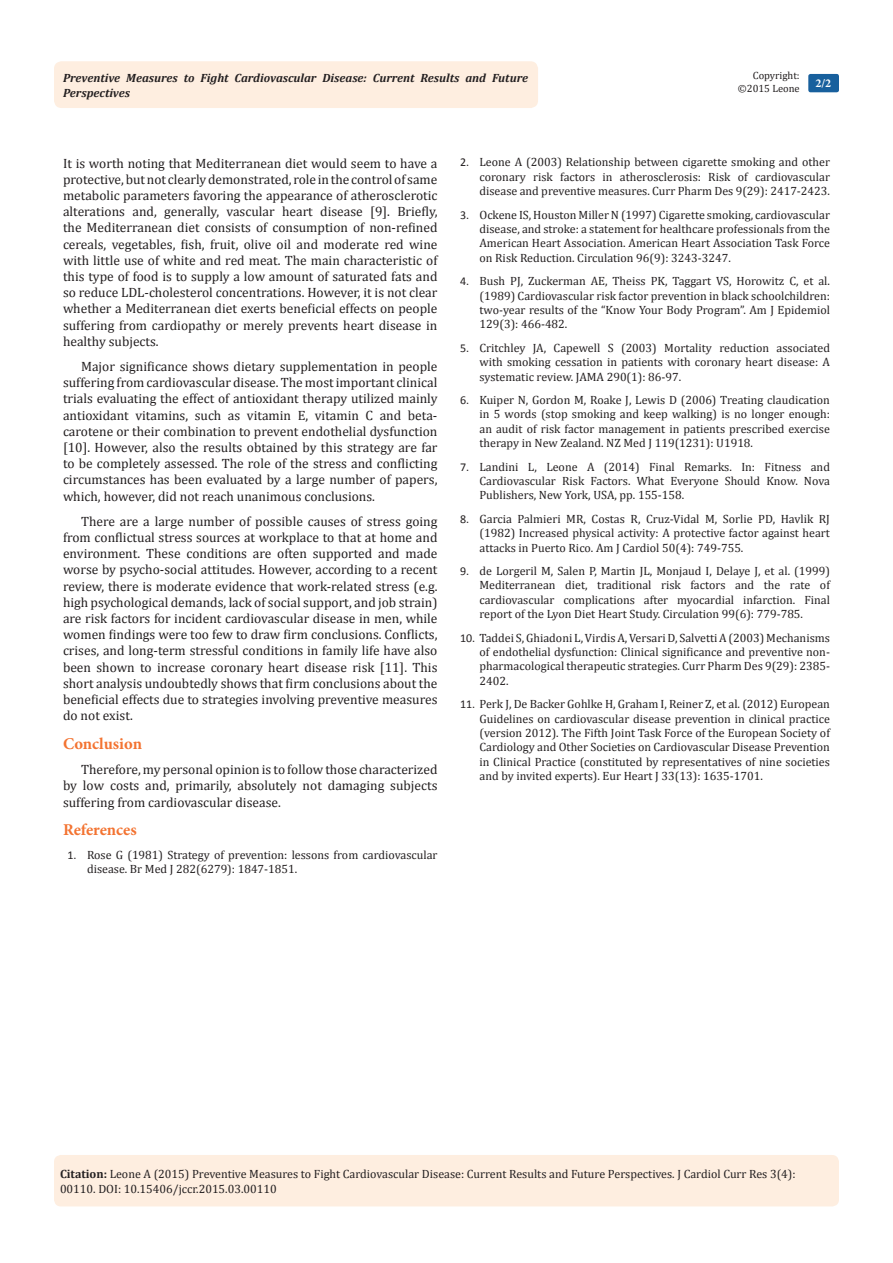
<style>
.page{position:relative;width:893px;height:1263px;background:#fff}
.page>*{position:absolute;margin:0;border:0;box-sizing:border-box;transform-origin:0 0}
.t1{font:700 16.5px "Minion Pro";letter-spacing:-.005em;color:#f37331}
.t2{font:13.5px/16.2px "Cambria";color:#231f20;text-align:justify}
.Citation{font:12px/14.4px "Cambria";color:#231f20;text-align:justify}
.t3{font:italic 700 12px/14.4px "Cambria";color:#231f20}
.t4{font:700 12px "Minion Pro";color:#fff}
.t5{font:10.5px "Cambria";color:#231f20}
.s1{font-family:"Calibri"}
.s2{font-weight:700}
</style>
<div class="page">
<div style="left:54px;top:61px;width:484px;height:47px;background:#feeee0;border-radius:8px"></div>
<div style="left:808px;top:74px;width:31px;height:18px;background:#18609d;border-radius:2px"></div>
<div style="left:54px;top:1155px;width:785px;height:51px;background:#feeee0;border-radius:7px"></div>
<p class="t5" style="left:753px;top:69px;width:48px">Copyright:</p>
<p class="t5" style="left:738px;top:82px;width:63px">©2015 Leone</p>
<p class="t3" style="left:63px;top:70px;width:467px">Preventive Measures to Fight Cardiovascular Disease: Current Results and Future<br>Perspectives</p>
<p class="t4" style="left:815px;top:75px;width:17px">2/2</p>
<p class="t2" style="left:63px;top:155px;width:376px">It is worth noting that Mediterranean diet would seem to have a protective, but not clearly demonstrated, role in the control of same metabolic parameters favoring the appearance of atherosclerotic alterations and, generally, vascular heart disease [9]. Briefly, the Mediterranean diet consists of consumption of non-refined cereals, vegetables, fish, fruit, olive oil and moderate red wine with little use of white and red meat. The main characteristic of this type of food is to supply a low amount of saturated fats and so reduce LDL-cholesterol concentrations. However, it is not clear whether a Mediterranean diet exerts beneficial effects on people suffering from cardiopathy or merely prevents heart disease in healthy subjects.</p>
<p class="t2" style="left:63px;top:358px;width:376px;text-indent:18px">Major significance shows dietary supplementation in people suffering from cardiovascular disease. The most important clinical trials evaluating the effect of antioxidant therapy utilized mainly antioxidant vitamins, such as vitamin E, vitamin C and beta&shy;carotene or their combination to prevent endothelial dysfunction [10]. However, also the results obtained by this strategy are far to be completely assessed. The role of the stress and conflicting circumstances has been evaluated by a large number of papers, which, however, did not reach unanimous conclusions.</p>
<p class="t2" style="left:63px;top:513px;width:376px;text-indent:18px">There are a large number of possible causes of stress going from conflictual stress sources at workplace to that at home and environment. These conditions are often supported and made worse by psycho-social attitudes. However, according to a recent review, there is moderate evidence that work-related stress (e.g. high psychological demands, lack of social support, and job strain) are risk factors for incident cardiovascular disease in men, while women findings were too few to draw firm conclusions. Conflicts, crises, and long-term stressful conditions in family life have also been shown to increase coronary heart disease risk [11]. This short analysis undoubtedly shows that firm conclusions about the beneficial effects due to strategies involving preventive measures do not exist.</p>
<p class="t1" style="left:63px;top:732px;width:81px">Conclusion</p>
<p class="t2" style="left:63px;top:761px;width:376px;text-indent:18px">Therefore, my personal opinion is to follow those characterized by low costs and, primarily, absolutely not damaging subjects suffering from cardiovascular disease.</p>
<p class="t1" style="left:63px;top:818px;width:75px">References</p>
<p class="Citation" style="left:87px;top:847px;width:352px;text-indent:-20px"><span class="s1">1.</span> Rose G (1981) Strategy of prevention: lessons from cardiovascular disease. Br Med J 282(6279): 1847-1851.</p>
<p class="Citation" style="left:479px;top:155px;width:352px;text-indent:-20px"><span class="s1">2.</span> Leone A (2003) Relationship between cigarette smoking and other coronary risk factors in atherosclerosis: Risk of cardiovascular disease and preventive measures. Curr Pharm Des 9(29): 2417-2423.</p>
<p class="Citation" style="left:479px;top:207px;width:352px;text-indent:-20px"><span class="s1">3.</span> Ockene IS, Houston Miller N (1997) Cigarette smoking, cardiovascular disease, and stroke: a statement for healthcare professionals from the American Heart Association. American Heart Association Task Force on Risk Reduction. Circulation 96(9): 3243-3247.</p>
<p class="Citation" style="left:479px;top:274px;width:352px;text-indent:-20px"><span class="s1">4.</span> Bush PJ, Zuckerman AE, Theiss PK, Taggart VS, Horowitz C, et al. (1989) Cardiovascular risk factor prevention in black schoolchildren: two-year results of the “Know Your Body Program”. Am J Epidemiol 129(3): 466-482.</p>
<p class="Citation" style="left:479px;top:340px;width:352px;text-indent:-20px"><span class="s1">5.</span> Critchley JA, Capewell S (2003) Mortality reduction associated with smoking cessation in patients with coronary heart disease: A systematic review. JAMA 290(1): 86-97.</p>
<p class="Citation" style="left:479px;top:393px;width:352px;text-indent:-20px"><span class="s1">6.</span> Kuiper N, Gordon M, Roake J, Lewis D (2006) Treating claudication in 5 words (stop smoking and keep walking) is no longer enough: an audit of risk factor management in patients prescribed exercise therapy in New Zealand. NZ Med J 119(1231): U1918.</p>
<p class="Citation" style="left:479px;top:459px;width:352px;text-indent:-20px"><span class="s1">7.</span> Landini L, Leone A (2014) Final Remarks. In: Fitness and Cardiovascular Risk Factors. What Everyone Should Know. Nova Publishers, New York, USA, pp. 155-158.</p>
<p class="Citation" style="left:479px;top:511px;width:352px;text-indent:-20px"><span class="s1">8.</span> Garcia Palmieri MR, Costas R, Cruz-Vidal M, Sorlie PD, Havlik RJ (1982) Increased physical activity: A protective factor against heart attacks in Puerto Rico. Am J Cardiol 50(4): 749-755.</p>
<p class="Citation" style="left:479px;top:564px;width:352px;text-indent:-20px"><span class="s1">9.</span> de Lorgeril M, Salen P, Martin JL, Monjaud I, Delaye J, et al. (1999)<br>Mediterranean diet, traditional risk factors and the rate of cardiovascular complications after myocardial infarction. Final report of the Lyon Diet Heart Study. Circulation 99(6): 779-785.</p>
<p class="Citation" style="left:479px;top:630px;width:352px;text-indent:-20px"><span class="s1">10.</span> Taddei S, Ghiadoni L, Virdis A, Versari D, Salvetti A (2003) Mechanisms of endothelial dysfunction: Clinical significance and preventive non&shy;pharmacological therapeutic strategies. Curr Pharm Des 9(29): 2385- 2402.</p>
<p class="Citation" style="left:479px;top:697px;width:352px;text-indent:-20px"><span class="s1">11.</span> Perk J, De Backer Gohlke H, Graham I, Reiner Z, et al. (2012) European Guidelines on cardiovascular disease prevention in clinical practice (version 2012). The Fifth Joint Task Force of the European Society of Cardiology and Other Societies on Cardiovascular Disease Prevention in Clinical Practice (constituted by representatives of nine societies and by invited experts). Eur Heart J 33(13): 1635-1701.</p>
<p class="Citation" style="left:60px;top:1167px;width:737px"><span class="s2">Citation:</span> Leone A (2015) Preventive Measures to Fight Cardiovascular Disease: Current Results and Future Perspectives. J Cardiol Curr Res 3(4):<br>00110. DOI: 10.15406/jccr.2015.03.00110</p>
</div>
